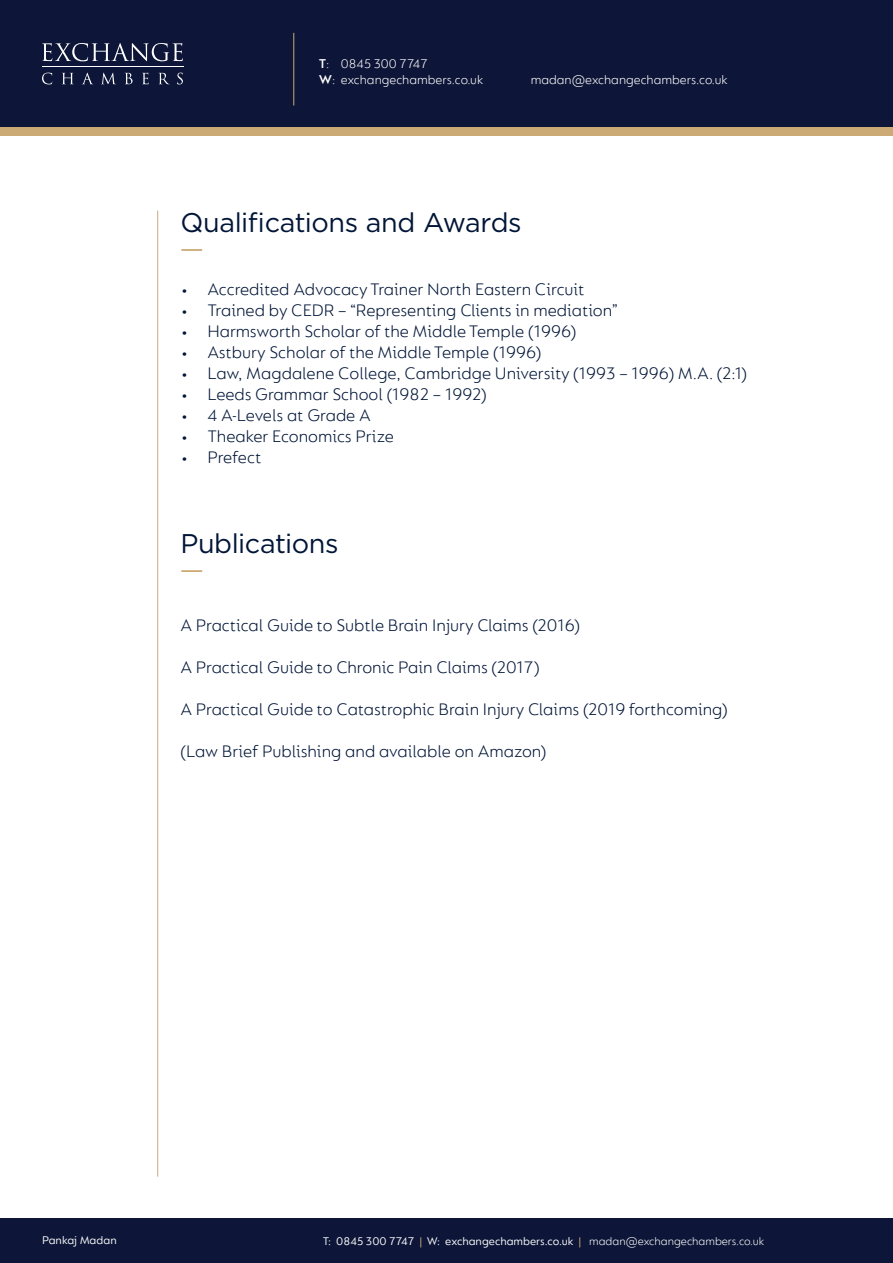
<style>
.page{position:relative;width:893px;height:1263px;background:#fff}
.page>*{position:absolute;margin:0;border:0;box-sizing:border-box;transform-origin:0 0}
.t1{font:27px "Gotham";letter-spacing:-.015em;color:#001537}
.t2{font:300 18px "FS Lucas";color:#001537}
.t3{font:300 13.5px/16.2px "FS Lucas";color:#fff}
.t4{font:12px "FS Lucas";color:#fff}
.s1{font-weight:600}
.s2{color:#cbaa76}
.s3{font-weight:300}
</style>
<div class="page">
<div style="left:0;top:64px;width:893px;height:72px;background:#cbaa76"></div>
<div style="left:0;top:0;width:893px;height:127px;background:#0d1638"></div>
<div style="left:0;top:1219px;width:893px;height:44px;background:#0d1638"></div>
<hr style="left:42px;top:67px;width:142px;height:1px;background:#fff">
<svg style="left:42px;top:43px;width:141px;height:18px"></svg>
<svg style="left:42px;top:73px;width:10px;height:11px"></svg>
<svg style="left:62px;top:73px;width:11px;height:11px"></svg>
<svg style="left:82px;top:73px;width:11px;height:11px"></svg>
<svg style="left:102px;top:73px;width:13px;height:11px"></svg>
<svg style="left:125px;top:73px;width:8px;height:11px"></svg>
<svg style="left:142px;top:73px;width:7px;height:11px"></svg>
<svg style="left:159px;top:73px;width:10px;height:11px"></svg>
<svg style="left:177px;top:73px;width:6px;height:11px"></svg>
<hr style="left:293px;top:33px;width:1px;height:73px;background:#cbaa76">
<hr style="left:157px;top:211px;width:1px;height:966px;background:#cbaa76">
<hr style="left:181px;top:249px;width:21px;height:2px;background:#cbaa76">
<hr style="left:181px;top:570px;width:21px;height:2px;background:#cbaa76">
<p class="t3" style="left:319px;top:55px;width:166px"><span class="s1">T</span>: 0845 300 7747<br><span class="s1">W</span>: exchangechambers.co.uk</p>
<p class="t3" style="left:531px;top:71px;width:198px">madan@exchangechambers.co.uk</p>
<p class="t1" style="left:180px;top:205px;width:343px">Qualifications and Awards</p>
<p class="t2" style="left:180px;top:278px;width:406px">• Accredited Advocacy Trainer North Eastern Circuit</p>
<p class="t2" style="left:180px;top:299px;width:439px">• Trained by CEDR – “Representing Clients in mediation”</p>
<p class="t2" style="left:180px;top:320px;width:397px">• Harmsworth Scholar of the Middle Temple (1996)</p>
<p class="t2" style="left:180px;top:341px;width:362px">• Astbury Scholar of the Middle Temple (1996)</p>
<p class="t2" style="left:180px;top:362px;width:568px">• Law, Magdalene College, Cambridge University (1993 – 1996) M.A. (2:1)</p>
<p class="t2" style="left:180px;top:383px;width:308px">• Leeds Grammar School (1982 – 1992)</p>
<p class="t2" style="left:180px;top:404px;width:192px">• 4 A-Levels at Grade A</p>
<p class="t2" style="left:180px;top:425px;width:215px">• Theaker Economics Prize</p>
<p class="t2" style="left:180px;top:446px;width:82px">• Prefect</p>
<p class="t1" style="left:180px;top:526px;width:160px">Publications</p>
<p class="t2" style="left:180px;top:614px;width:401px">A Practical Guide to Subtle Brain Injury Claims (2016)</p>
<p class="t2" style="left:180px;top:656px;width:361px">A Practical Guide to Chronic Pain Claims (2017)</p>
<p class="t2" style="left:180px;top:698px;width:549px">A Practical Guide to Catastrophic Brain Injury Claims (2019 forthcoming)</p>
<p class="t2" style="left:180px;top:740px;width:367px">(Law Brief Publishing and available on Amazon)</p>
<p class="t4" style="left:42px;top:1233px;width:76px">Pankaj Madan</p>
<p class="t4" style="left:323px;top:1235px;width:443px">T: 0845 300 7747 <span class="s2">|</span> W: exchangechambers.co.uk <span class="s2">|</span> <span class="s3">madan@exchangechambers.co.uk</span></p>
</div>
